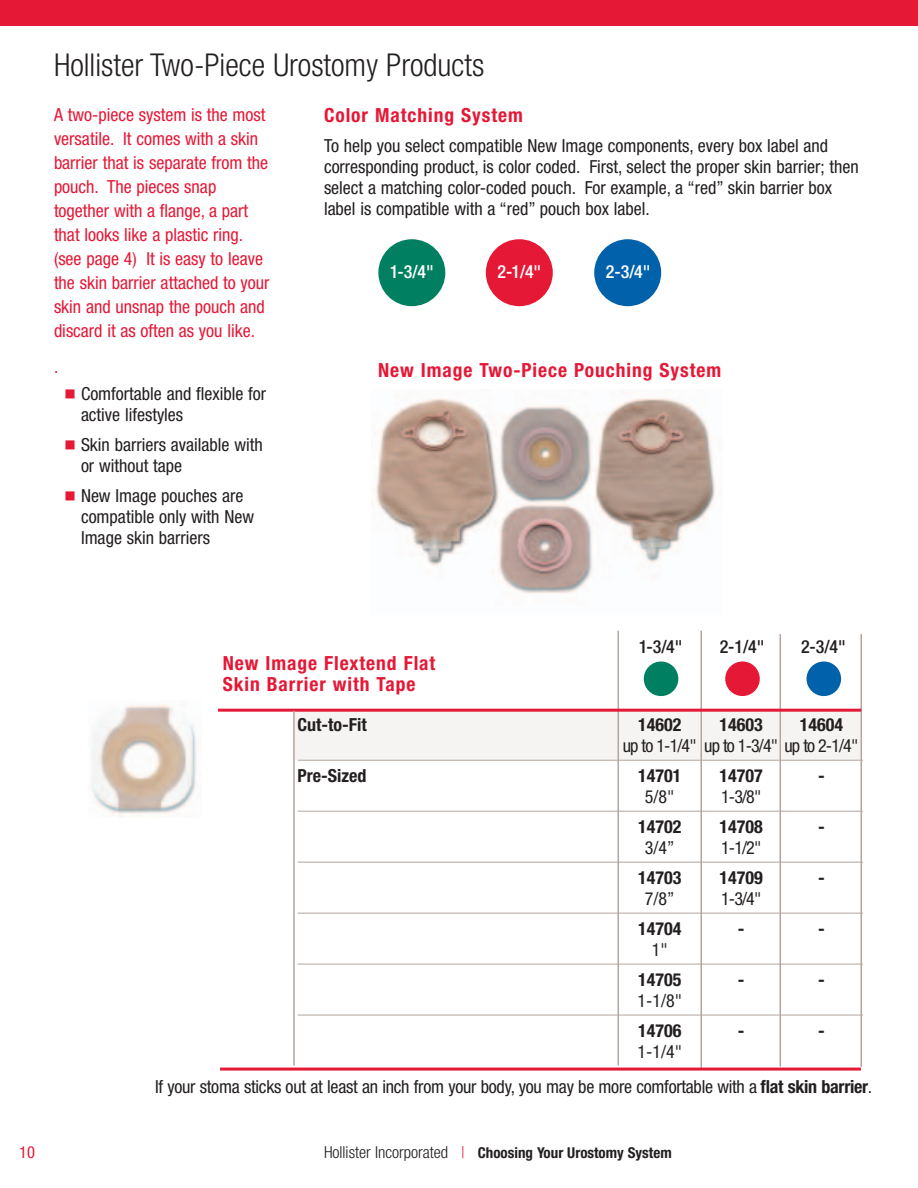
<style>
.page{position:relative;width:918px;height:1188px;background:#fff}
.page>*{position:absolute;margin:0;border:0;box-sizing:border-box;transform-origin:0 0}
.t1{font:300 condensed 31.5px "Helvetica Neue";color:#231f20}
.t2{font:700 condensed 19.5px/21px "Helvetica Neue";letter-spacing:.05em;color:#e51836}
.t3{font:condensed 18px/21px "Helvetica Neue";color:#231f20}
.t4{font:condensed 18px/24px "Helvetica Neue";color:#e51836}
.t5{font:700 condensed 18px "Helvetica Neue";color:#231f20}
.t6{font:condensed 18px "Helvetica Neue";letter-spacing:-.05em;color:#231f20}
.t7{font:500 condensed 18px "Helvetica Neue";color:#231f20}
.t8{font:500 condensed 18px "Helvetica Neue";color:#fff}
.t9{font:condensed 16.5px "Helvetica Neue";color:#e51836}
.t10{font:700 condensed 15px "Helvetica Neue";color:#231f20}
.s1{font-weight:700}
.s2{font-weight:300;font-size:16.5px}
.s3{font-weight:300;font-size:16.5px;color:#e51836}
</style>
<div class="page">
<div style="left:644px;top:662px;width:34px;height:34px;background:#008061;border-radius:50%"></div>
<div style="left:725px;top:661px;width:35px;height:35px;background:#e51836;border-radius:50%"></div>
<div style="left:807px;top:662px;width:34px;height:34px;background:#0161aa;border-radius:50%"></div>
<div style="left:378px;top:239px;width:67px;height:67px;background:#008061;border-radius:50%"></div>
<div style="left:486px;top:239px;width:67px;height:67px;background:#e51836;border-radius:50%"></div>
<div style="left:594px;top:239px;width:67px;height:67px;background:#0161aa;border-radius:50%"></div>
<img style="left:375px;top:398px;width:341px;height:196px">
<img style="left:91px;top:704px;width:106px;height:114px">
<div style="left:294px;top:710px;width:567px;height:50px;background:#f6f4f3"></div>
<hr style="left:298px;top:760px;width:565px;height:1px;background:#b3a59e">
<hr style="left:298px;top:811px;width:565px;height:1px;background:#b3a59e">
<hr style="left:298px;top:862px;width:565px;height:1px;background:#b3a59e">
<hr style="left:298px;top:913px;width:565px;height:1px;background:#b3a59e">
<hr style="left:298px;top:964px;width:565px;height:1px;background:#b3a59e">
<hr style="left:298px;top:1015px;width:565px;height:1px;background:#b3a59e">
<div style="left:0;top:0;width:918px;height:26px;background:#e51836"></div>
<hr style="left:861px;top:634px;width:1px;height:433px;background:#b3a49d">
<hr style="left:780px;top:634px;width:1px;height:432px;background:#b3a49d">
<hr style="left:618px;top:631px;width:1px;height:435px;background:#b3a49d">
<hr style="left:701px;top:631px;width:1px;height:437px;background:#b3a49d">
<hr style="left:218px;top:709px;width:643px;height:3px;background:#e51836">
<hr style="left:220px;top:1068px;width:641px;height:3px;background:#e51836">
<hr style="left:293px;top:711px;width:2px;height:355px;background:#b3a49d">
<h1 class="t1" style="left:54px;top:54px;width:432px">Hollister Two-Piece Urostomy Products</h1>
<p class="t4" style="left:54px;top:104px;width:217px">A two-piece system is the most versatile. It comes with a skin barrier that is separate from the pouch. The pieces snap together with a flange, a part that looks like a plastic ring. (see page 4) It is easy to leave the skin barrier attached to your skin and unsnap the pouch and discard it as often as you like.</p>
<p class="t4" style="left:54px;top:356px;width:6px">.</p>
<p class="t3" style="left:81px;top:385px;width:187px">Comfortable and flexible for active lifestyles</p>
<p class="t3" style="left:81px;top:436px;width:183px">Skin barriers available with or without tape</p>
<p class="t3" style="left:81px;top:487px;width:175px">New Image pouches are compatible only with New<br>Image skin barriers</p>
<p class="t2" style="left:324px;top:106px;width:200px">Color Matching System</p>
<p class="t3" style="left:324px;top:137px;width:536px">To help you select compatible New Image components, every box label and corresponding product, is color coded. First, select the proper skin barrier; then select a matching color-coded pouch. For example, a “red” skin barrier box label is compatible with a “red” pouch box label.</p>
<p class="t8" style="left:390px;top:265px;width:45px">1-3/4"</p>
<p class="t8" style="left:497px;top:265px;width:45px">2-1/4"</p>
<p class="t8" style="left:606px;top:265px;width:46px">2-3/4"</p>
<p class="t2" style="left:378px;top:361px;width:345px">New Image Two-Piece Pouching System</p>
<p class="t9" style="left:19px;top:1146px;width:17px">10</p>
<p class="t2" style="left:223px;top:654px;width:214px">New Image Flextend Flat<br>Skin Barrier with Tape</p>
<p class="t7" style="left:639px;top:641px;width:45px">1-3/4"</p>
<p class="t7" style="left:720px;top:641px;width:46px">2-1/4"</p>
<p class="t7" style="left:801px;top:641px;width:46px">2-3/4"</p>
<p class="t5" style="left:298px;top:718px;width:71px">Cut-to-Fit</p>
<p class="t5" style="left:638px;top:718px;width:45px">14602</p>
<p class="t5" style="left:720px;top:718px;width:45px">14603</p>
<p class="t5" style="left:800px;top:718px;width:45px">14604</p>
<p class="t6" style="left:623px;top:739px;width:237px">up to 1-1/4" up to 1-3/4" up to 2-1/4"</p>
<p class="t5" style="left:298px;top:769px;width:70px">Pre-Sized</p>
<p class="t5" style="left:638px;top:769px;width:45px">14701</p>
<p class="t5" style="left:720px;top:769px;width:45px">14707</p>
<p class="t5" style="left:818px;top:769px;width:8px">-</p>
<p class="t3" style="left:645px;top:788px;width:31px">5/8"</p>
<p class="t3" style="left:721px;top:788px;width:42px">1-3/8"</p>
<p class="t5" style="left:638px;top:820px;width:45px">14702</p>
<p class="t5" style="left:720px;top:820px;width:45px">14708</p>
<p class="t5" style="left:818px;top:820px;width:8px">-</p>
<p class="t3" style="left:645px;top:839px;width:31px">3/4”</p>
<p class="t3" style="left:721px;top:839px;width:42px">1-1/2"</p>
<p class="t5" style="left:638px;top:871px;width:45px">14703</p>
<p class="t5" style="left:720px;top:871px;width:45px">14709</p>
<p class="t5" style="left:818px;top:871px;width:8px">-</p>
<p class="t3" style="left:645px;top:890px;width:31px">7/8”</p>
<p class="t3" style="left:721px;top:890px;width:42px">1-3/4"</p>
<p class="t5" style="left:638px;top:922px;width:45px">14704</p>
<p class="t5" style="left:738px;top:922px;width:8px">-</p>
<p class="t5" style="left:818px;top:922px;width:8px">-</p>
<p class="t3" style="left:652px;top:941px;width:17px">1"</p>
<p class="t5" style="left:638px;top:973px;width:45px">14705</p>
<p class="t5" style="left:738px;top:973px;width:8px">-</p>
<p class="t5" style="left:818px;top:973px;width:8px">-</p>
<p class="t3" style="left:637px;top:992px;width:46px">1-1/8"</p>
<p class="t5" style="left:638px;top:1024px;width:45px">14706</p>
<p class="t5" style="left:738px;top:1024px;width:8px">-</p>
<p class="t5" style="left:818px;top:1024px;width:8px">-</p>
<p class="t3" style="left:637px;top:1043px;width:46px">1-1/4"</p>
<p class="t3" style="left:155px;top:1078px;width:719px">If your stoma sticks out at least an inch from your body, you may be more comfortable with a <span class="s1">flat skin barrier</span>.</p>
<p class="t10" style="left:324px;top:1147px;width:349px"><span class="s2">Hollister Incorporated</span> <span class="s3">|</span> Choosing Your Urostomy System</p>
</div>
